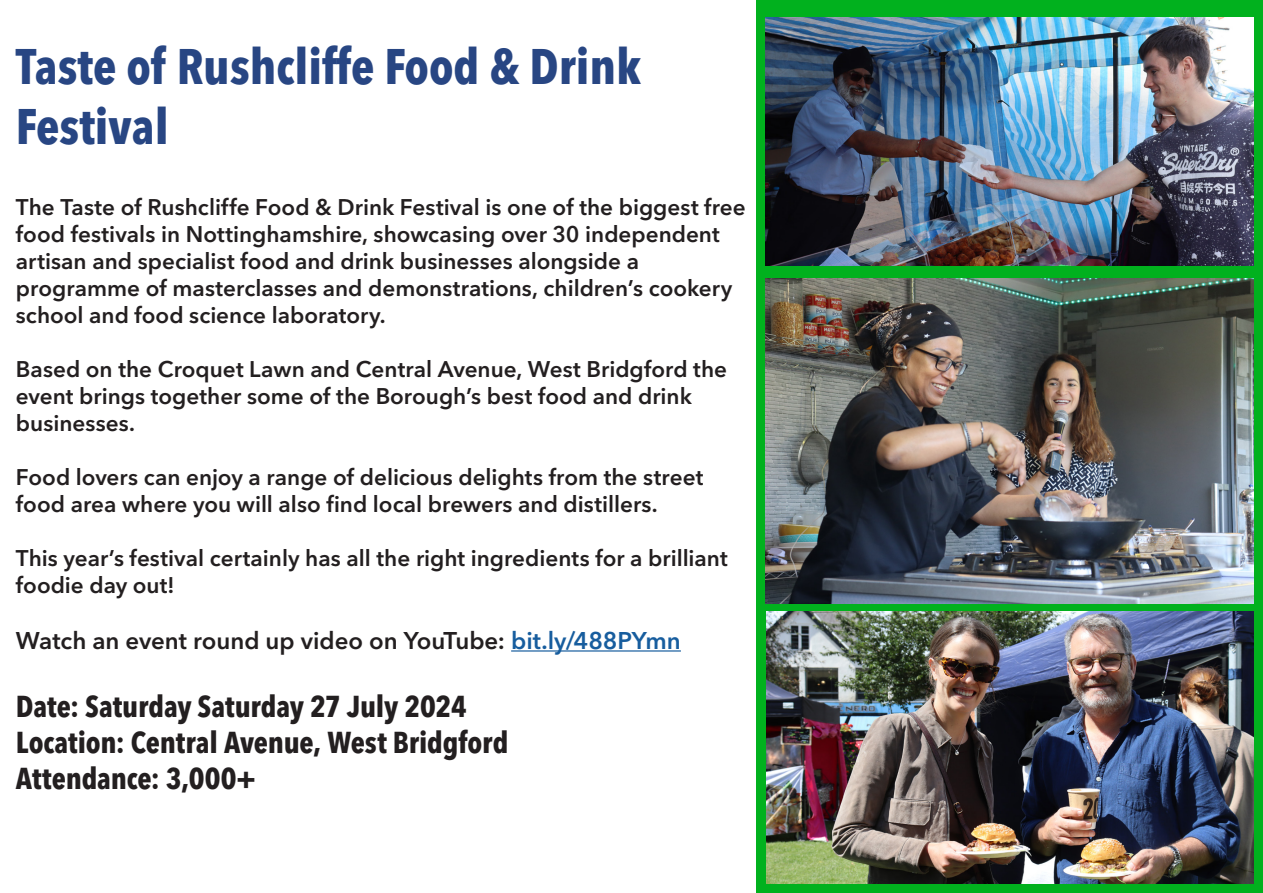
<style>
.page{position:relative;width:1263px;height:893px;background:#fff}
.page>*{position:absolute;margin:0;border:0;box-sizing:border-box;transform-origin:0 0}
.t1{font:700 condensed 49.5px "Avenir Next LT Pro";color:#284683}
.t2{font:700 condensed 30px "Avenir Next LT Pro";letter-spacing:-.005em;color:#231f20}
.t3{font:600 24px "Avenir Next LT Pro";color:#231f20}
.t4{font:600 22.5px/27px "Avenir Next LT Pro";color:#231f20}
.s1{color:#175d9e}
</style>
<div class="page">
<hr style="left:511px;top:650px;width:170px;height:2px;background:#175d9e">
<div style="left:757px;top:0;width:506px;height:893px;background:#01b11e"></div>
<img style="left:766px;top:17px;width:488px;height:249px">
<img style="left:766px;top:279px;width:488px;height:325px">
<img style="left:766px;top:611px;width:488px;height:272px">
<p class="t1" style="left:16px;top:36px;width:626px">Taste of Rushcliffe Food &amp; Drink</p>
<p class="t1" style="left:16px;top:96px;width:155px">Festival</p>
<p class="t4" style="left:16px;top:193px;width:731px">The Taste of Rushcliffe Food &amp; Drink Festival is one of the biggest free food festivals in Nottinghamshire, showcasing over 30 independent artisan and specialist food and drink businesses alongside a programme of masterclasses and demonstrations, children’s cookery school and food science laboratory.</p>
<p class="t4" style="left:16px;top:355px;width:713px">Based on the Croquet Lawn and Central Avenue, West Bridgford the event brings together some of the Borough’s best food and drink businesses.</p>
<p class="t4" style="left:16px;top:463px;width:689px">Food lovers can enjoy a range of delicious delights from the street food area where you will also find local brewers and distillers.</p>
<p class="t4" style="left:16px;top:544px;width:713px">This year’s festival certainly has all the right ingredients for a brilliant foodie day out!</p>
<p class="t3" style="left:16px;top:626px;width:666px">Watch an event round up video on YouTube: <span class="s1">bit.ly/488PYmn</span></p>
<p class="t2" style="left:16px;top:688px;width:452px">Date: Saturday Saturday 27 July 2024</p>
<p class="t2" style="left:16px;top:724px;width:494px">Location: Central Avenue, West Bridgford</p>
<p class="t2" style="left:16px;top:760px;width:242px">Attendance: 3,000+</p>
</div>
